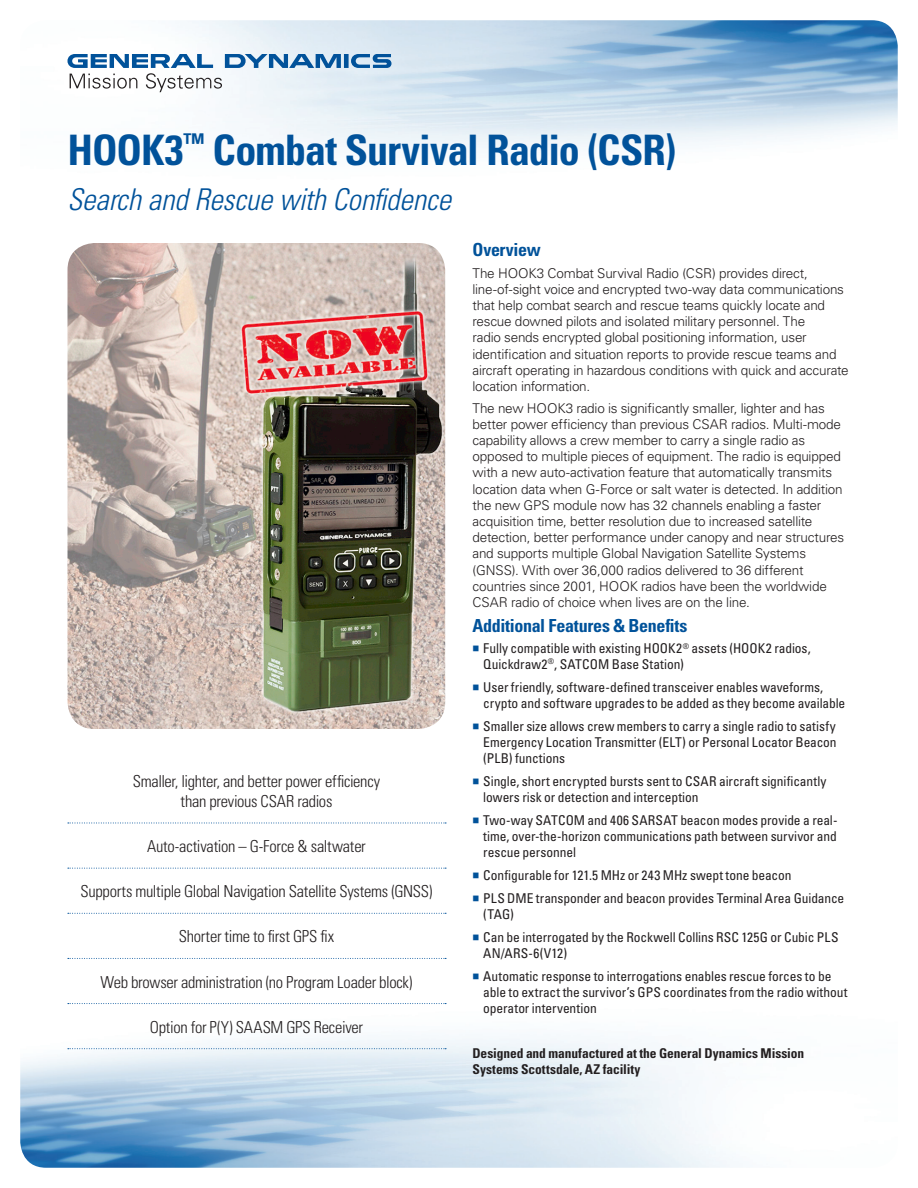
<style>
.page{position:relative;width:918px;height:1188px;background:#fff}
.page>*{position:absolute;margin:0;border:0;box-sizing:border-box;transform-origin:0 0}
._2015_Front_Title{font:700 condensed 42px "Univers LT Std";letter-spacing:-.02em;color:#01529a}
._2015_Front_Subtitle{font:italic 300 condensed 30px "Univers LT Std";letter-spacing:-.005em;color:#01529a}
._2015_Body{font:700 condensed 18px "Univers LT Std";letter-spacing:-.02em;color:#01529a}
._2015_Subheads{font:700 condensed 18px "Univers LT Std";letter-spacing:-.02em;color:#01529a}
._2015_Front_Key_Mess{font:300 condensed 16.5px/19.5px "Univers LT Std";letter-spacing:-.02em;color:#231f20;text-align:center}
._2015_Body-2{font:300 13.5px/16.2px "Univers LT Std";letter-spacing:-.015em;color:#231f20}
.t1{font:condensed 13.5px/15.8px "Univers LT Std";letter-spacing:-.005em;color:#231f20}
._2015_Body-3{font:700 condensed 13.5px/16.2px "Univers LT Std";letter-spacing:-.005em;color:#231f20}
.s1{color:#01529a}
</style>
<div class="page">
<img style="left:20px;top:20px;width:878px;height:1148px">
<svg style="left:68px;top:823px;width:378px;height:1px"></svg>
<svg style="left:68px;top:868px;width:378px;height:1px"></svg>
<svg style="left:68px;top:913px;width:378px;height:1px"></svg>
<svg style="left:68px;top:958px;width:378px;height:1px"></svg>
<svg style="left:68px;top:1003px;width:378px;height:1px"></svg>
<svg style="left:68px;top:1048px;width:378px;height:1px"></svg>
<svg style="left:68px;top:54px;width:323px;height:38px"></svg>
<img style="left:68px;top:243px;width:377px;height:486px">
<p class="_2015_Front_Title" style="left:68px;top:125px;width:610px">HOOK3<sup>™</sup> Combat Survival Radio (CSR)</p>
<p class="_2015_Front_Subtitle" style="left:68px;top:182px;width:385px">Search and Rescue with Confidence</p>
<p class="_2015_Subheads" style="left:472px;top:239px;width:70px">Overview</p>
<p class="_2015_Body-2" style="left:472px;top:265px;width:378px">The HOOK3 Combat Survival Radio (CSR) provides direct, line-of-sight voice and encrypted two-way data communications that help combat search and rescue teams quickly locate and rescue downed pilots and isolated military personnel. The<br>radio sends encrypted global positioning information, user identification and situation reports to provide rescue teams and aircraft operating in hazardous conditions with quick and accurate location information.</p>
<p class="_2015_Body-2" style="left:472px;top:400px;width:373px">The new HOOK3 radio is significantly smaller, lighter and has better power efficiency than previous CSAR radios. Multi-mode capability allows a crew member to carry a single radio as opposed to multiple pieces of equipment. The radio is equipped with a new auto-activation feature that automatically transmits location data when G-Force or salt water is detected. In addition the new GPS module now has 32 channels enabling a faster acquisition time, better resolution due to increased satellite detection, better performance under canopy and near structures and supports multiple Global Navigation Satellite Systems (GNSS). With over 36,000 radios delivered to 36 different countries since 2001, HOOK radios have been the worldwide CSAR radio of choice when lives are on the line.</p>
<p class="_2015_Body" style="left:472px;top:614px;width:217px">Additional Features &amp; Benefits</p>
<p class="t1" style="left:483px;top:640px;width:329px;text-indent:-11px"><span class="s1">■</span> Fully compatible with existing HOOK2<sup>®</sup> assets (HOOK2 radios,<br>Quickdraw2<sup>®</sup>, SATCOM Base Station)</p>
<p class="t1" style="left:483px;top:679px;width:364px;text-indent:-11px"><span class="s1">■</span> User friendly, software-defined transceiver enables waveforms, crypto and software upgrades to be added as they become available</p>
<p class="t1" style="left:483px;top:718px;width:355px;text-align:justify;text-indent:-11px"><span class="s1">■</span> Smaller size allows crew members to carry a single radio to satisfy Emergency Location Transmitter (ELT) or Personal Locator Beacon (PLB) functions</p>
<p class="t1" style="left:483px;top:773px;width:345px;text-indent:-11px"><span class="s1">■</span> Single, short encrypted bursts sent to CSAR aircraft significantly lowers risk or detection and interception</p>
<p class="t1" style="left:483px;top:812px;width:356px;text-align:justify;text-indent:-11px"><span class="s1">■</span> Two-way SATCOM and 406 SARSAT beacon modes provide a real&shy;time, over-the-horizon communications path between survivor and rescue personnel</p>
<p class="t1" style="left:472px;top:867px;width:320px"><span class="s1">■</span> Configurable for 121.5 MHz or 243 MHz swept tone beacon</p>
<p class="t1" style="left:483px;top:890px;width:362px;text-indent:-11px"><span class="s1">■</span> PLS DME transponder and beacon provides Terminal Area Guidance (TAG)</p>
<p class="t1" style="left:483px;top:929px;width:357px;text-indent:-11px"><span class="s1">■</span> Can be interrogated by the Rockwell Collins RSC 125G or Cubic PLS<br>AN/ARS-6(V12)</p>
<p class="t1" style="left:483px;top:968px;width:366px;text-indent:-11px"><span class="s1">■</span> Automatic response to interrogations enables rescue forces to be able to extract the survivor’s GPS coordinates from the radio without operator intervention</p>
<p class="_2015_Body-3" style="left:472px;top:1045px;width:333px">Designed and manufactured at the General Dynamics Mission<br>Systems Scottsdale, AZ facility</p>
<p class="_2015_Front_Key_Mess" style="left:133px;top:772px;width:249px">Smaller, lighter, and better power efficiency than previous CSAR radios</p>
<p class="_2015_Front_Key_Mess" style="left:147px;top:837px;width:220px">Auto-activation – G-Force &amp; saltwater</p>
<p class="_2015_Front_Key_Mess" style="left:81px;top:882px;width:353px">Supports multiple Global Navigation Satellite Systems (GNSS)</p>
<p class="_2015_Front_Key_Mess" style="left:179px;top:927px;width:157px">Shorter time to first GPS fix</p>
<p class="_2015_Front_Key_Mess" style="left:100px;top:972px;width:314px">Web browser administration (no Program Loader block)</p>
<p class="_2015_Front_Key_Mess" style="left:150px;top:1017px;width:215px">Option for P(Y) SAASM GPS Receiver</p>
</div>
